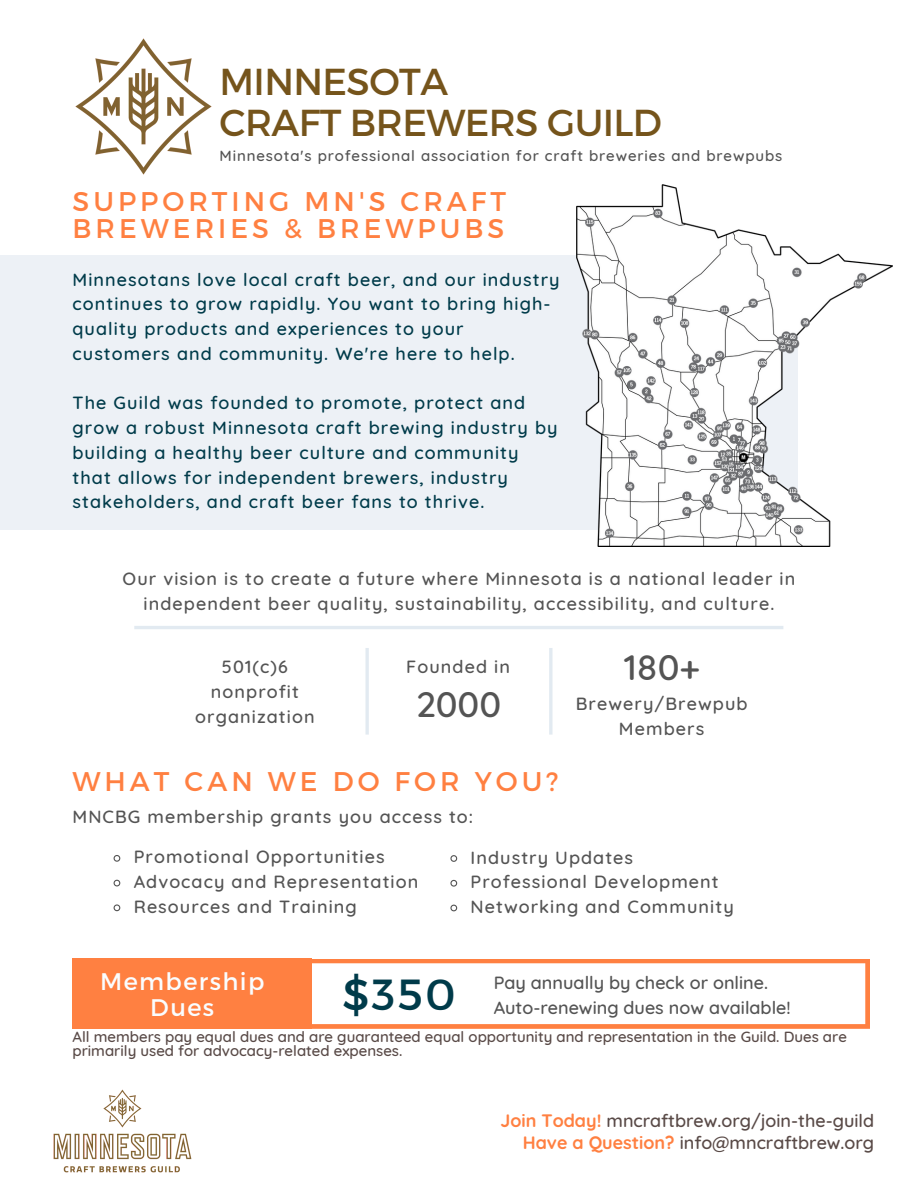
<style>
.page{position:relative;width:918px;height:1188px;background:#fff}
.page>*{position:absolute;margin:0;border:0;box-sizing:border-box;transform-origin:0 0}
.t1{font:43.5px "Montserrat";color:#003b4a}
.t2{font:37.5px/40.5px "Montserrat";letter-spacing:-.015em;color:#75541b}
.t3{font:500 36px "Quicksand";color:#545454}
.t4{font:27px/27px "Montserrat";letter-spacing:.15em;color:#ff8041}
.t5{font:24px/25.8px "Montserrat";letter-spacing:.06em;color:#fafdff;text-align:center}
.t6{font:500 18px/24.8px "Quicksand";letter-spacing:.06em;color:#003b4a}
.t7{font:500 18px/24.8px "Quicksand";letter-spacing:.06em;color:#545454;text-align:center}
.t8{font:500 18px/22.5px "Quicksand";color:#594a47;text-align:right}
.t9{font:500 18px/24.8px "Quicksand";color:#545454}
.t10{font:500 15px/14.7px "Quicksand";color:#594a47}
.t11{font:500 15px "Quicksand";letter-spacing:.06em;color:#545454}
.s1{font-weight:700;color:#ff8041}
</style>
<div class="page">
<div style="left:0;top:255px;width:797px;height:275px;background:#edf1f6"></div>
<img style="left:577px;top:184px;width:316px;height:363px">
<img style="left:75px;top:38px;width:137px;height:137px">
<hr style="left:134px;top:626px;width:649px;height:3px;background:#c6d5e3">
<hr style="left:549px;top:648px;width:4px;height:87px;background:#e6edf3">
<hr style="left:365px;top:648px;width:4px;height:87px;background:#e7edf3">
<svg style="left:113px;top:855px;width:8px;height:7px"></svg>
<svg style="left:113px;top:879px;width:8px;height:8px"></svg>
<svg style="left:113px;top:904px;width:8px;height:8px"></svg>
<svg style="left:450px;top:855px;width:8px;height:7px"></svg>
<svg style="left:450px;top:879px;width:8px;height:8px"></svg>
<svg style="left:450px;top:904px;width:8px;height:8px"></svg>
<img style="left:53px;top:1089px;width:139px;height:84px">
<svg style="left:312px;top:959px;width:558px;height:70px"></svg>
<div style="left:73px;top:959px;width:239px;height:70px;background:#ff8041"></div>
<h2 class="t2" style="left:219px;top:60px;width:444px">MINNESOTA<br>CRAFT BREWERS GUILD</h2>
<p class="t11" style="left:219px;top:146px;width:564px">Minnesota's professional association for craft breweries and brewpubs</p>
<h3 class="t4" style="left:73px;top:186px;width:435px">SUPPORTING MN'S CRAFT<br>BREWERIES &amp; BREWPUBS</h3>
<p class="t6" style="left:73px;top:266px;width:489px">Minnesotans love local craft beer, and our industry continues to grow rapidly. You want to bring high&shy;quality products and experiences to your customers and community. We're here to help.</p>
<p class="t6" style="left:73px;top:390px;width:487px">The Guild was founded to promote, protect and grow a robust Minnesota craft brewing industry by building a healthy beer culture and community that allows for independent brewers, industry stakeholders, and craft beer fans to thrive.</p>
<p class="t7" style="left:123px;top:566px;width:674px">Our vision is to create a future where Minnesota is a national leader in independent beer quality, sustainability, accessibility, and culture.</p>
<p class="t7" style="left:195px;top:654px;width:121px">501(c)6 nonprofit organization</p>
<p class="t7" style="left:406px;top:654px;width:105px">Founded in</p>
<h3 class="t3" style="left:416px;top:681px;width:87px">2000</h3>
<h3 class="t4" style="left:73px;top:767px;width:487px">WHAT CAN WE DO FOR YOU?</h3>
<h3 class="t3" style="left:624px;top:644px;width:77px">180+</h3>
<p class="t7" style="left:576px;top:691px;width:173px">Brewery/Brewpub<br>Members</p>
<p class="t7" style="left:73px;top:804px;width:402px">MNCBG membership grants you access to:</p>
<p class="t7" style="left:471px;top:844px;width:265px;text-align:left">Industry Updates<br>Professional Development<br>Networking and Community</p>
<p class="t7" style="left:134px;top:844px;width:286px;text-align:left">Promotional Opportunities<br>Advocacy and Representation<br>Resources and Training</p>
<h3 class="t5" style="left:100px;top:967px;width:166px">Membership<br>Dues</h3>
<p class="t10" style="left:73px;top:1029px;width:776px">All members pay equal dues and are guaranteed equal opportunity and representation in the Guild. Dues are primarily used for advocacy-related expenses.</p>
<h1 class="t1" style="left:342px;top:967px;width:115px">$350</h1>
<p class="t9" style="left:494px;top:970px;width:298px">Pay annually by check or online.<br>Auto-renewing dues now available!</p>
<p class="t8" style="left:501px;top:1109px;width:375px"><span class="s1">Join Today!</span> mncraftbrew.org/join-the-guild<br><span class="s1">Have a Question?</span> info@mncraftbrew.org</p>
</div>
